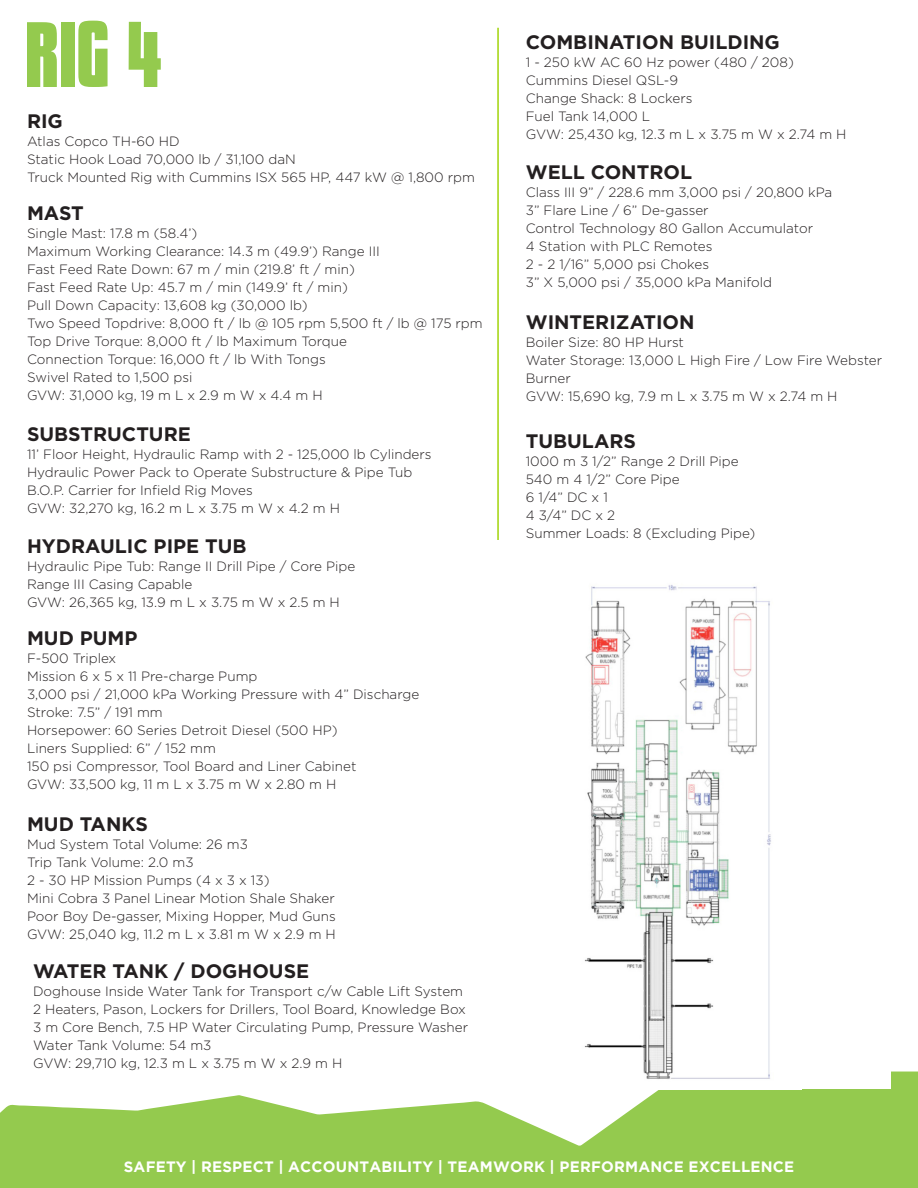
<style>
.page{position:relative;width:918px;height:1188px;background:#fff}
.page>*{position:absolute;margin:0;border:0;box-sizing:border-box;transform-origin:0 0}
.t1{font:700 75px "Predator";color:#94ca4e}
.t2{font:700 19.5px "Gotham";color:#231f20}
.t3{font:700 15px "Gotham";letter-spacing:.015em;color:#fff}
.t4{font:300 13.5px "Gotham";color:#231f20}
.t5{font:300 13.5px "Gotham";letter-spacing:-.02em;color:#231f20}
</style>
<div class="page">
<svg style="left:0;top:1072px;width:918px;height:116px;fill:#94ca4e"></svg>
<div style="left:458px;top:577px;width:433px;height:512px;background:#fff"></div>
<img style="left:584px;top:585px;width:187px;height:494px">
<hr style="left:497px;top:28px;width:2px;height:512px;background:#a2d40a">
<p class="t1" style="left:27px;top:25px;width:139px">RIG 4</p>
<p class="t2" style="left:27px;top:110px;width:37px">RIG</p>
<p class="t4" style="left:27px;top:134px;width:154px">Atlas Copco TH-60 HD</p>
<p class="t4" style="left:27px;top:152px;width:270px">Static Hook Load 70,000 lb / 31,100 daN</p>
<p class="t4" style="left:27px;top:170px;width:450px">Truck Mounted Rig with Cummins ISX 565 HP, 447 kW @ 1,800 rpm</p>
<p class="t2" style="left:27px;top:202px;width:58px">MAST</p>
<p class="t4" style="left:27px;top:226px;width:172px">Single Mast: 17.8 m (58.4’)</p>
<p class="t4" style="left:27px;top:244px;width:354px">Maximum Working Clearance: 14.3 m (49.9’) Range III</p>
<p class="t4" style="left:27px;top:262px;width:329px">Fast Feed Rate Down: 67 m / min (219.8’ ft / min)</p>
<p class="t4" style="left:27px;top:280px;width:322px">Fast Feed Rate Up: 45.7 m / min (149.9’ ft / min)</p>
<p class="t4" style="left:27px;top:298px;width:282px">Pull Down Capacity: 13,608 kg (30,000 lb)</p>
<p class="t4" style="left:27px;top:316px;width:457px">Two Speed Topdrive: 8,000 ft / lb @ 105 rpm 5,500 ft / lb @ 175 rpm</p>
<p class="t4" style="left:27px;top:334px;width:322px">Top Drive Torque: 8,000 ft / lb Maximum Torque</p>
<p class="t4" style="left:27px;top:352px;width:300px">Connection Torque: 16,000 ft / lb With Tongs</p>
<p class="t4" style="left:27px;top:370px;width:167px">Swivel Rated to 1,500 psi</p>
<p class="t4" style="left:27px;top:388px;width:297px">GVW: 31,000 kg, 19 m L x 2.9 m W x 4.4 m H</p>
<p class="t2" style="left:27px;top:423px;width:165px">SUBSTRUCTURE</p>
<p class="t4" style="left:27px;top:447px;width:406px">11’ Floor Height, Hydraulic Ramp with 2 - 125,000 lb Cylinders</p>
<p class="t4" style="left:27px;top:465px;width:387px">Hydraulic Power Pack to Operate Substructure &amp; Pipe Tub</p>
<p class="t4" style="left:27px;top:483px;width:227px">B.O.P. Carrier for Infield Rig Moves</p>
<p class="t5" style="left:27px;top:501px;width:314px">GVW: 32,270 kg, 16.2 m L x 3.75 m W x 4.2 m H</p>
<p class="t2" style="left:27px;top:535px;width:221px">HYDRAULIC PIPE TUB</p>
<p class="t4" style="left:27px;top:559px;width:330px">Hydraulic Pipe Tub: Range II Drill Pipe / Core Pipe</p>
<p class="t4" style="left:27px;top:577px;width:167px">Range III Casing Capable</p>
<p class="t4" style="left:27px;top:595px;width:314px">GVW: 26,365 kg, 13.9 m L x 3.75 m W x 2.5 m H</p>
<p class="t2" style="left:27px;top:627px;width:112px">MUD PUMP</p>
<p class="t4" style="left:27px;top:651px;width:91px">F-500 Triplex</p>
<p class="t4" style="left:27px;top:669px;width:232px">Mission 6 x 5 x 11 Pre-charge Pump</p>
<p class="t4" style="left:27px;top:687px;width:394px">3,000 psi / 21,000 kPa Working Pressure with 4” Discharge</p>
<p class="t4" style="left:27px;top:705px;width:137px">Stroke: 7.5” / 191 mm</p>
<p class="t4" style="left:27px;top:723px;width:312px">Horsepower: 60 Series Detroit Diesel (500 HP)</p>
<p class="t4" style="left:27px;top:741px;width:190px">Liners Supplied: 6” / 152 mm</p>
<p class="t4" style="left:27px;top:759px;width:331px">150 psi Compressor, Tool Board and Liner Cabinet</p>
<p class="t4" style="left:27px;top:777px;width:311px">GVW: 33,500 kg, 11 m L x 3.75 m W x 2.80 m H</p>
<p class="t2" style="left:27px;top:812px;width:122px">MUD TANKS</p>
<p class="t4" style="left:27px;top:836px;width:222px">Mud System Total Volume: 26 m3</p>
<p class="t4" style="left:27px;top:854px;width:168px">Trip Tank Volume: 2.0 m3</p>
<p class="t4" style="left:27px;top:872px;width:244px">2 - 30 HP Mission Pumps (4 x 3 x 13)</p>
<p class="t4" style="left:27px;top:890px;width:309px">Mini Cobra 3 Panel Linear Motion Shale Shaker</p>
<p class="t4" style="left:27px;top:908px;width:310px">Poor Boy De-gasser, Mixing Hopper, Mud Guns</p>
<p class="t4" style="left:27px;top:926px;width:310px">GVW: 25,040 kg, 11.2 m L x 3.81 m W x 2.9 m H</p>
<p class="t2" style="left:33px;top:960px;width:278px">WATER TANK / DOGHOUSE</p>
<p class="t4" style="left:33px;top:984px;width:431px">Doghouse Inside Water Tank for Transport c/w Cable Lift System</p>
<p class="t4" style="left:33px;top:1002px;width:434px">2 Heaters, Pason, Lockers for Drillers, Tool Board, Knowledge Box</p>
<p class="t4" style="left:33px;top:1020px;width:437px">3 m Core Bench, 7.5 HP Water Circulating Pump, Pressure Washer</p>
<p class="t4" style="left:33px;top:1038px;width:180px">Water Tank Volume: 54 m3</p>
<p class="t4" style="left:33px;top:1056px;width:311px">GVW: 29,710 kg, 12.3 m L x 3.75 m W x 2.9 m H</p>
<p class="t2" style="left:526px;top:31px;width:256px">COMBINATION BUILDING</p>
<p class="t4" style="left:526px;top:55px;width:270px">1 - 250 kW AC 60 Hz power (480 / 208)</p>
<p class="t4" style="left:526px;top:73px;width:154px">Cummins Diesel QSL-9</p>
<p class="t4" style="left:526px;top:91px;width:168px">Change Shack: 8 Lockers</p>
<p class="t4" style="left:526px;top:109px;width:126px">Fuel Tank 14,000 L</p>
<p class="t4" style="left:526px;top:127px;width:322px">GVW: 25,430 kg, 12.3 m L x 3.75 m W x 2.74 m H</p>
<p class="t2" style="left:526px;top:161px;width:168px">WELL CONTROL</p>
<p class="t4" style="left:526px;top:185px;width:308px">Class III 9” / 228.6 mm 3,000 psi / 20,800 kPa</p>
<p class="t4" style="left:526px;top:203px;width:184px">3” Flare Line / 6” De-gasser</p>
<p class="t4" style="left:526px;top:221px;width:289px">Control Technology 80 Gallon Accumulator</p>
<p class="t4" style="left:526px;top:239px;width:188px">4 Station with PLC Remotes</p>
<p class="t4" style="left:526px;top:257px;width:185px">2 - 2 1/16” 5,000 psi Chokes</p>
<p class="t4" style="left:526px;top:275px;width:248px">3” X 5,000 psi / 35,000 kPa Manifold</p>
<p class="t2" style="left:526px;top:311px;width:170px">WINTERIZATION</p>
<p class="t4" style="left:526px;top:335px;width:160px">Boiler Size: 80 HP Hurst</p>
<p class="t4" style="left:526px;top:353px;width:358px">Water Storage: 13,000 L High Fire / Low Fire Webster</p>
<p class="t4" style="left:526px;top:371px;width:46px">Burner</p>
<p class="t4" style="left:526px;top:389px;width:313px">GVW: 15,690 kg, 7.9 m L x 3.75 m W x 2.74 m H</p>
<p class="t2" style="left:526px;top:430px;width:112px">TUBULARS</p>
<p class="t4" style="left:526px;top:454px;width:214px">1000 m 3 1/2” Range 2 Drill Pipe</p>
<p class="t4" style="left:526px;top:472px;width:155px">540 m 4 1/2” Core Pipe</p>
<p class="t4" style="left:526px;top:490px;width:84px">6 1/4” DC x 1</p>
<p class="t4" style="left:526px;top:508px;width:91px">4 3/4” DC x 2</p>
<p class="t4" style="left:526px;top:526px;width:231px">Summer Loads: 8 (Excluding Pipe)</p>
<p class="t3" style="left:124px;top:1158px;width:672px">SAFETY | RESPECT | ACCOUNTABILITY | TEAMWORK | PERFORMANCE EXCELLENCE</p>
</div>
